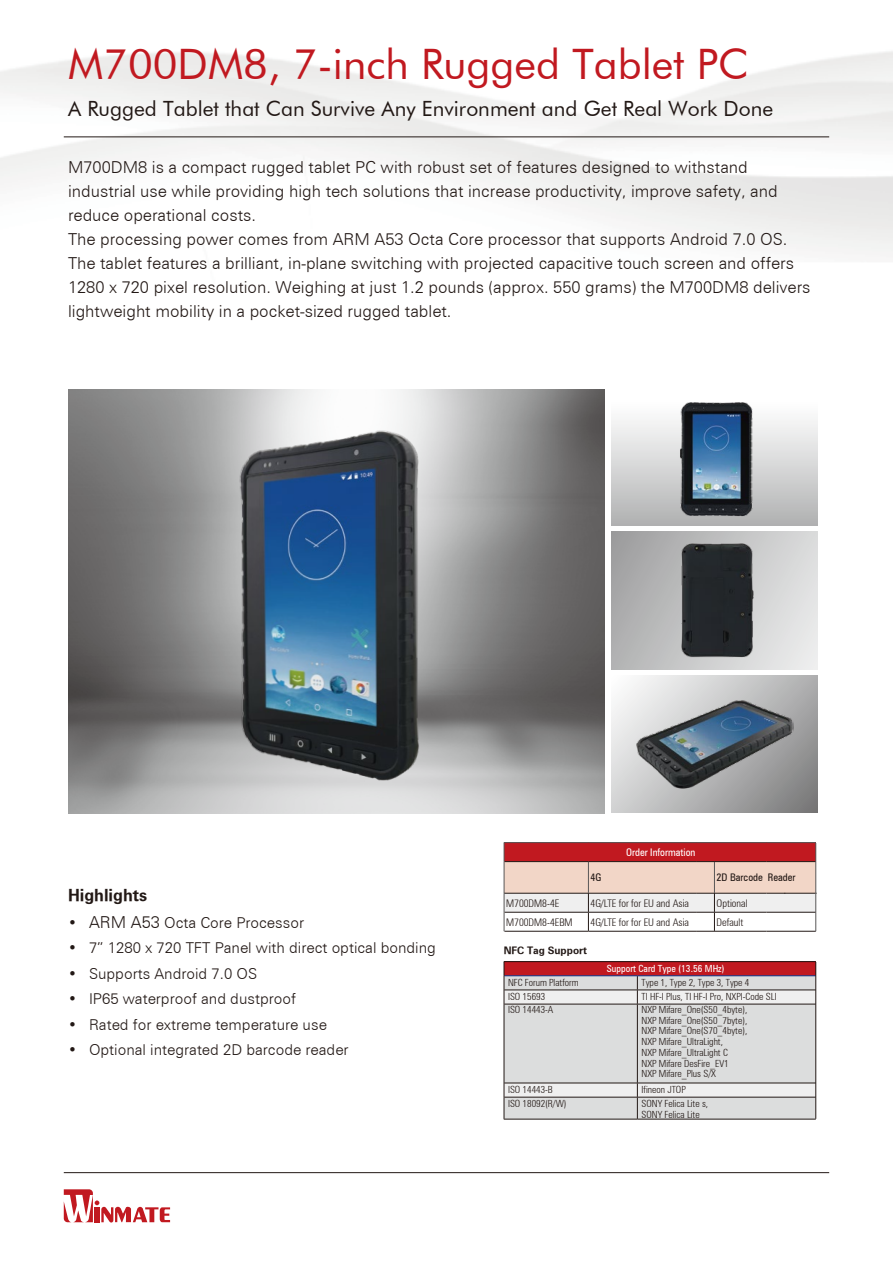
<style>
.page{position:relative;width:893px;height:1263px;background:#fff}
.page>*{position:absolute;margin:0;border:0;box-sizing:border-box;transform-origin:0 0}
.t1{font:42px "Futura BT";color:#c11920}
.t2{font:21px "Futura BT";color:#221815}
.t3{font:300 16.5px/24px "Zurich BT";color:#221815}
.t4{font:16.5px "Zurich Bold BT";color:#221815}
.t5{font:300 15px "Zurich BT";color:#221815}
.t6{font:300 condensed 10.5px "Zurich BT";color:#221815}
.t7{font:condensed 10.5px "Zurich BT";color:#221815}
.t8{font:condensed 10.5px "Zurich BT";color:#fff}
.t9{font:10.2px "Zurich Bold BT";color:#221815}
.t10{font:300 condensed 9.9px/10.8px "Zurich BT";color:#221815}
.t11{font:condensed 9.9px "Zurich BT";color:#fff}
.s1{font-size:16.5px}
</style>
<div class="page">
<hr style="left:64px;top:136px;width:765px;height:1px;background:#221815">
<svg style="left:64px;top:1189px;width:106px;height:33px"></svg>
<hr style="left:64px;top:1172px;width:765px;height:1px;background:#221815">
<hr style="left:504px;top:961px;width:133px;height:1px;background:#221815">
<hr style="left:637px;top:961px;width:179px;height:1px;background:#221815">
<svg style="left:504px;top:962px;width:312px;height:157px;background:#d1c4c5"></svg>
<hr style="left:504px;top:1119px;width:133px;height:1px;background:#221815">
<hr style="left:637px;top:1119px;width:179px;height:1px;background:#221815">
<div style="left:611px;top:389px;width:207px;height:137px;background:linear-gradient(to bottom,#fff,#b1b2b3)"></div>
<svg style="left:611px;top:532px;width:207px;height:137px;background:#c5c5c6"></svg>
<img style="left:665px;top:532px;width:103px;height:138px">
<svg style="left:611px;top:675px;width:207px;height:138px;background:#bfbfc0"></svg>
<img style="left:68px;top:390px;width:537px;height:423px">
<img style="left:190px;top:390px;width:279px;height:424px">
<img style="left:667px;top:389px;width:98px;height:137px">
<img style="left:625px;top:691px;width:180px;height:109px">
<hr style="left:504px;top:931px;width:84px;height:1px;background:#221815">
<hr style="left:588px;top:931px;width:108px;height:1px;background:#221815">
<hr style="left:696px;top:931px;width:70px;height:1px;background:#221815">
<hr style="left:766px;top:931px;width:50px;height:1px;background:#221815">
<hr style="left:504px;top:842px;width:84px;height:1px;background:#595757">
<hr style="left:588px;top:842px;width:108px;height:1px;background:#595757">
<hr style="left:696px;top:842px;width:70px;height:1px;background:#595757">
<hr style="left:766px;top:842px;width:50px;height:1px;background:#595757">
<svg style="left:504px;top:843px;width:313px;height:88px"></svg>
<h1 class="t1" style="left:68px;top:38px;width:682px">M700DM8, 7-inch Rugged Tablet PC</h1>
<p class="t2" style="left:68px;top:95px;width:707px">A Rugged Tablet that Can Survive Any Environment and Get Real Work Done</p>
<p class="t3" style="left:68px;top:155px;width:744px">M700DM8 is a compact rugged tablet PC with robust set of features designed to withstand industrial use while providing high tech solutions that increase productivity, improve safety, and reduce operational costs.<br>The processing power comes from ARM A53 Octa Core processor that supports Android 7.0 OS.<br>The tablet features a brilliant, in-plane switching with projected capacitive touch screen and offers 1280 x 720 pixel resolution. Weighing at just 1.2 pounds (approx. 550 grams) the M700DM8 delivers lightweight mobility in a pocket-sized rugged tablet.</p>
<p class="t8" style="left:626px;top:846px;width:71px">Order Information</p>
<p class="t4" style="left:68px;top:885px;width:81px">Highlights</p>
<p class="t5" style="left:68px;top:913px;width:238px">• <span class="s1">ARM A53</span> Octa Core Processor</p>
<p class="t5" style="left:68px;top:939px;width:369px">• 7” 1280 x 720 TFT Panel with direct optical bonding</p>
<p class="t5" style="left:68px;top:964px;width:191px">• Supports Android 7.0 OS</p>
<p class="t5" style="left:68px;top:990px;width:230px">• IP65 waterproof and dustproof</p>
<p class="t5" style="left:68px;top:1015px;width:260px">• Rated for extreme temperature use</p>
<p class="t5" style="left:68px;top:1041px;width:282px">• Optional integrated 2D barcode reader</p>
<p class="t7" style="left:591px;top:871px;width:12px">4G</p>
<p class="t7" style="left:717px;top:871px;width:81px">2D Barcode Reader</p>
<p class="t6" style="left:506px;top:896px;width:55px">M700DM8-4E</p>
<p class="t6" style="left:591px;top:896px;width:100px">4G/LTE for for EU and Asia</p>
<p class="t6" style="left:717px;top:896px;width:32px">Optional</p>
<p class="t6" style="left:506px;top:915px;width:68px">M700DM8-4EBM</p>
<p class="t6" style="left:591px;top:915px;width:100px">4G/LTE for for EU and Asia</p>
<p class="t6" style="left:717px;top:915px;width:28px">Default</p>
<p class="t9" style="left:504px;top:944px;width:85px">NFC Tag Support</p>
<p class="t11" style="left:607px;top:962px;width:119px">Support Card Type (13.56 MHz)</p>
<p class="t10" style="left:508px;top:977px;width:72px">NFC Forum Platform</p>
<p class="t10" style="left:642px;top:977px;width:109px">Type 1, Type 2, Type 3, Type 4</p>
<p class="t10" style="left:508px;top:991px;width:39px">ISO 15693</p>
<p class="t10" style="left:642px;top:991px;width:137px">TI HF-I Plus, TI HF-I Pro, NXPI-Code SLI</p>
<p class="t10" style="left:508px;top:1004px;width:47px">ISO 14443-A</p>
<p class="t10" style="left:642px;top:1004px;width:107px">NXP Mifare_One(S50_4byte),<br>NXP Mifare_One(S50_7byte),<br>NXP Mifare_One(S70_4byte),<br>NXP Mifare_UltraLight,<br>NXP Mifare_UltraLight C<br>NXP Mifare DesFire_EV1<br>NXP Mifare_Plus S/X</p>
<p class="t10" style="left:508px;top:1084px;width:46px">ISO 14443-B</p>
<p class="t10" style="left:642px;top:1084px;width:46px">Ifineon JTOP</p>
<p class="t10" style="left:508px;top:1098px;width:60px">ISO 18092(R/W)</p>
<p class="t10" style="left:642px;top:1098px;width:68px">SONY Felica Lite s,<br>SONY Felica Lite</p>
</div>
